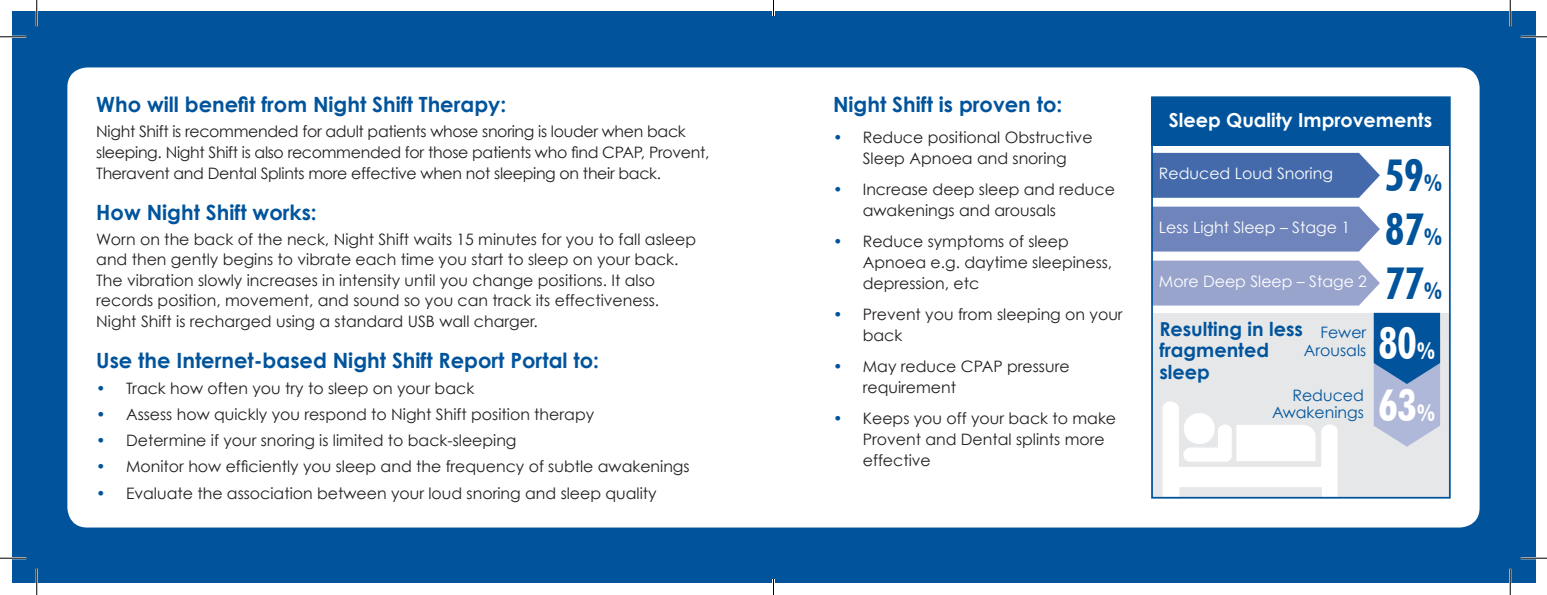
<style>
.page{position:relative;width:1547px;height:595px;background:#fff}
.page>*{position:absolute;margin:0;border:0;box-sizing:border-box;transform-origin:0 0}
.t1{font:700 condensed 43.75px "Futura BT";color:#01549c}
.t2{font:700 condensed 43.75px "Futura BT";color:#fff}
.t3{font:700 21px "Century Gothic";color:#01549c}
.t4{font:700 19.25px/21px "Century Gothic";color:#01549c}
.t5{font:700 19.25px "Century Gothic";color:#fff}
.t6{font:15.75px/21px "Century Gothic";color:#231f20}
.t7{font:15.75px/20.7px "Century Gothic";letter-spacing:-.02em;color:#231f20}
.t8{font:15.75px "Century Gothic";color:#fff}
.t9{font:15.75px/17.5px "Century Gothic";color:#01549c;text-align:right}
.s1{color:#01549c}
.s2{font-size:22.75px}
</style>
<div class="page">
<div style="left:12px;top:12px;width:1523px;height:570px;background:#01549c"></div>
<div style="left:67px;top:67px;width:1412px;height:460px;background:#fff;border-radius:20px"></div>
<div style="left:1151px;top:97px;width:299px;height:49px;background:#01549c"></div>
<div style="left:1154px;top:153px;width:226px;height:45px;background:#446aab"></div>
<div style="left:1154px;top:206px;width:226px;height:45px;background:#6f84bb"></div>
<div style="left:1154px;top:260px;width:226px;height:45px;background:#99a4cd"></div>
<div style="left:1151px;top:313px;width:299px;height:184px;background:#e6e7e9"></div>
<svg style="left:1160px;top:401px;width:180px;height:98px"></svg>
<div style="left:1151px;top:96px;width:300px;height:402px;border:2px solid #01549c"></div>
<svg style="left:1374px;top:313px;width:66px;height:133px;background:#638dbd"></svg>
<hr style="left:0;top:36px;width:26px;height:2px;background:#fff">
<hr style="left:1521px;top:36px;width:26px;height:2px;background:#fff">
<hr style="left:0;top:557px;width:26px;height:2px;background:#fff">
<hr style="left:1521px;top:557px;width:26px;height:2px;background:#fff">
<hr style="left:36px;top:0;width:2px;height:26px;background:#fff">
<hr style="left:36px;top:568px;width:2px;height:26px;background:#fff">
<hr style="left:1509px;top:0;width:2px;height:26px;background:#fff">
<hr style="left:1509px;top:568px;width:2px;height:26px;background:#fff">
<svg style="left:0;top:36px;width:26px;height:1px"></svg>
<svg style="left:1521px;top:36px;width:26px;height:1px"></svg>
<svg style="left:0;top:557px;width:26px;height:1px"></svg>
<svg style="left:1521px;top:557px;width:26px;height:1px"></svg>
<svg style="left:36px;top:0;width:1px;height:26px"></svg>
<svg style="left:36px;top:568px;width:1px;height:26px"></svg>
<svg style="left:1510px;top:0;width:1px;height:26px"></svg>
<svg style="left:1510px;top:568px;width:1px;height:26px"></svg>
<svg style="left:772px;top:0;width:2px;height:16px"></svg>
<svg style="left:772px;top:579px;width:2px;height:15px"></svg>
<h2 class="t3" style="left:96px;top:91px;width:411px">Who will benefit from Night Shift Therapy:</h2>
<p class="t7" style="left:96px;top:121px;width:615px">Night Shift is recommended for adult patients whose snoring is louder when back sleeping. Night Shift is also recommended for those patients who find CPAP, Provent,<br>Theravent and Dental Splints more effective when not sleeping on their back.</p>
<h2 class="t3" style="left:96px;top:199px;width:222px">How Night Shift works:</h2>
<p class="t6" style="left:96px;top:229px;width:601px;line-height:20.5px">Worn on the back of the neck, Night Shift waits 15 minutes for you to fall asleep and then gently begins to vibrate each time you start to sleep on your back.<br>The vibration slowly increases in intensity until you change positions. It also records position, movement, and sound so you can track its effectiveness.<br>Night Shift is recharged using a standard USB wall charger.</p>
<h2 class="t3" style="left:96px;top:347px;width:504px">Use the Internet-based Night Shift Report Portal to:</h2>
<p class="t6" style="left:96px;top:377px;width:379px"><span class="s1">•</span> Track how often you try to sleep on your back</p>
<p class="t6" style="left:96px;top:403px;width:499px"><span class="s1">•</span> Assess how quickly you respond to Night Shift position therapy</p>
<p class="t6" style="left:96px;top:429px;width:422px"><span class="s1">•</span> Determine if your snoring is limited to back-sleeping</p>
<p class="t6" style="left:96px;top:456px;width:595px"><span class="s1">•</span> Monitor how efficiently you sleep and the frequency of subtle awakenings</p>
<p class="t6" style="left:96px;top:482px;width:562px"><span class="s1">•</span> Evaluate the association between your loud snoring and sleep quality</p>
<h2 class="t3" style="left:833px;top:91px;width:231px">Night Shift is proven to:</h2>
<p class="t6" style="left:833px;top:127px;width:261px;text-align:center"><span class="s1">•</span> Reduce positional Obstructive<br>Sleep Apnoea and snoring</p>
<p class="t6" style="left:863px;top:178px;width:254px;text-indent:-30px"><span class="s1">•</span> Increase deep sleep and reduce awakenings and arousals</p>
<p class="t6" style="left:863px;top:230px;width:251px;text-indent:-30px"><span class="s1">•</span> Reduce symptoms of sleep<br>Apnoea e.g. daytime sleepiness, depression, etc</p>
<p class="t6" style="left:863px;top:303px;width:261px;text-indent:-30px"><span class="s1">•</span> Prevent you from sleeping on your back</p>
<p class="t6" style="left:863px;top:355px;width:208px;text-indent:-30px"><span class="s1">•</span> May reduce CPAP pressure requirement</p>
<p class="t6" style="left:863px;top:407px;width:255px;text-indent:-30px"><span class="s1">•</span> Keeps you off your back to make<br>Provent and Dental splints more effective</p>
<p class="t5" style="left:1169px;top:108px;width:265px">Sleep Quality Improvements</p>
<p class="t8" style="left:1159px;top:164px;width:175px">Reduced Loud Snoring</p>
<h1 class="t1" style="left:1385px;top:149px;width:59px">59<span class="s2">%</span></h1>
<p class="t8" style="left:1159px;top:217px;width:193px">Less Light Sleep – Stage 1</p>
<h1 class="t1" style="left:1385px;top:203px;width:59px">87<span class="s2">%</span></h1>
<p class="t8" style="left:1159px;top:271px;width:210px">More Deep Sleep – Stage 2</p>
<h1 class="t1" style="left:1385px;top:257px;width:59px">77<span class="s2">%</span></h1>
<p class="t9" style="left:1304px;top:323px;width:64px">Fewer<br>Arousals</p>
<p class="t4" style="left:1159px;top:318px;width:145px">Resulting in less fragmented sleep</p>
<h1 class="t2" style="left:1378px;top:316px;width:59px">80<span class="s2">%</span></h1>
<p class="t9" style="left:1272px;top:386px;width:93px">Reduced<br>Awakenings</p>
<h1 class="t2" style="left:1378px;top:379px;width:59px">63<span class="s2">%</span></h1>
</div>
